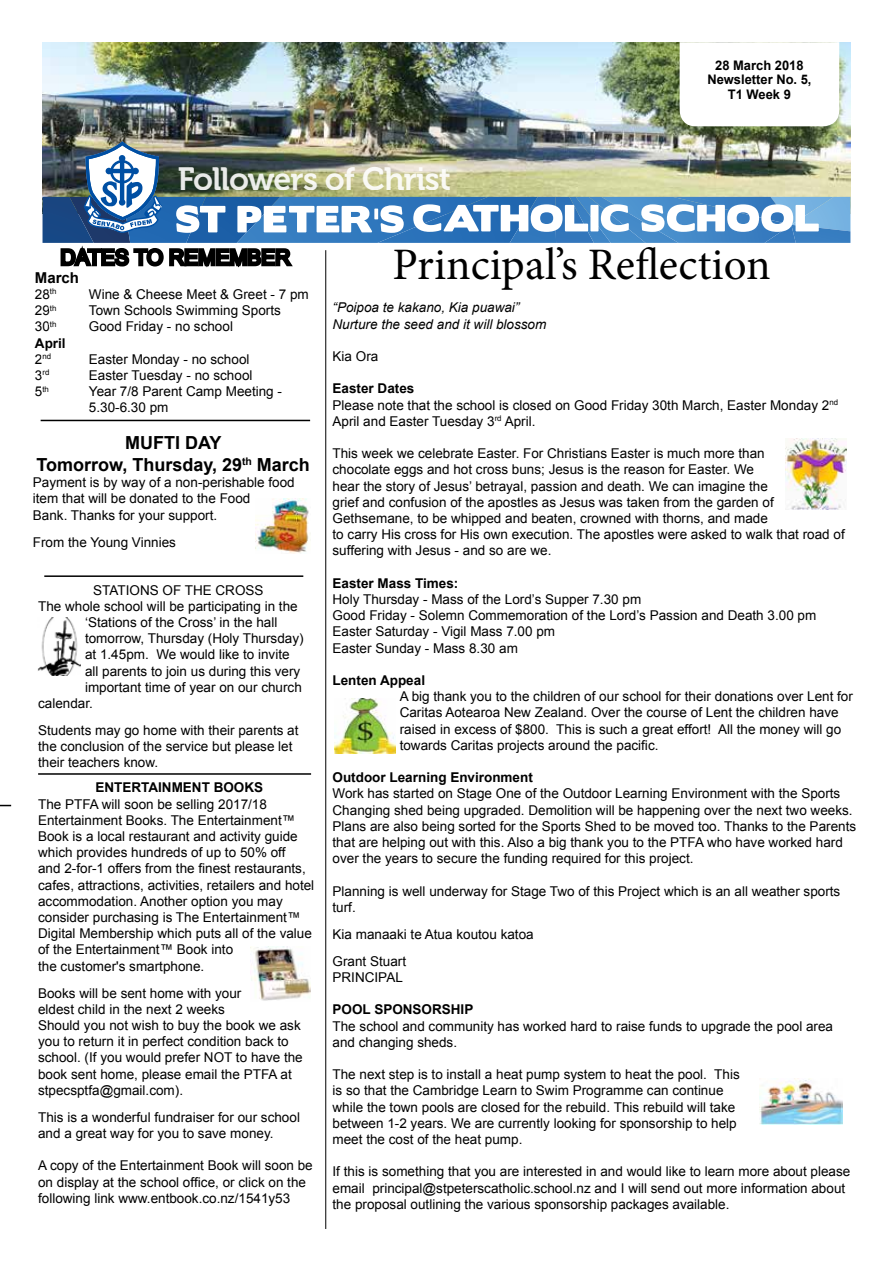
<style>
.page{position:relative;width:893px;height:1263px;background:#fff}
.page>*{position:absolute;margin:0;border:0;box-sizing:border-box;transform-origin:0 0}
.t1{font:45px "Minion Pro";color:#000}
.t2{font:32.1px "Museo 700";letter-spacing:-.025em;color:#fff}
.t3{font:700 18px/21.6px "Arial";color:#000;text-align:center}
.t4{font:700 15px "Arial";color:#000}
.t5{font:13.5px/16.2px "Arial";color:#000}
.t6{font:700 13.5px "Arial";color:#000}
.t7{font:italic 13.5px/16.2px "Arial";color:#000}
.t8{font:700 13.2px/14.5px "Arial";color:#000;text-align:center}
.t9{font:7.8px "Arial";color:#000}
.s1{font-size:13.5px}
.s2{font-weight:700}
</style>
<div class="page">
<img style="left:43px;top:42px;width:807px;height:99px">
<svg style="left:680px;top:42px;width:159px;height:84px"></svg>
<hr style="left:41px;top:420px;width:269px;height:1px;background:#000">
<hr style="left:44px;top:575px;width:259px;height:2px;background:#000">
<svg style="left:42px;top:141px;width:808px;height:277px"></svg>
<hr style="left:38px;top:773px;width:273px;height:2px;background:#000">
<hr style="left:325px;top:250px;width:1px;height:979px;background:#000">
<img style="left:785px;top:438px;width:61px;height:71px">
<img style="left:255px;top:499px;width:54px;height:55px">
<img style="left:334px;top:698px;width:61px;height:55px">
<img style="left:759px;top:1078px;width:84px;height:46px">
<img style="left:38px;top:617px;width:43px;height:58px">
<img style="left:251px;top:946px;width:59px;height:55px">
<h2 class="t2" style="left:177px;top:161px;width:275px">Followers of Christ</h2>
<p class="t8" style="left:707px;top:58px;width:106px">28 March 2018<br>Newsletter No. 5,<br>T1 Week 9</p>
<p class="t4" style="left:35px;top:267px;width:46px">March</p>
<p class="t5" style="left:35px;top:286px;width:23px">28<sup>th</sup></p>
<p class="t5" style="left:89px;top:286px;width:221px">Wine &amp; Cheese Meet &amp; Greet - 7 pm</p>
<p class="t5" style="left:35px;top:302px;width:23px">29<sup>th</sup></p>
<p class="t5" style="left:89px;top:302px;width:194px">Town Schools Swimming Sports</p>
<p class="t5" style="left:35px;top:319px;width:23px">30<sup>th</sup></p>
<p class="t5" style="left:89px;top:319px;width:146px">Good Friday - no school</p>
<p class="t6" style="left:35px;top:334px;width:32px">April</p>
<p class="t9" style="left:35px;top:351px;width:18px"><span class="s1">2</span>nd</p>
<p class="t5" style="left:89px;top:351px;width:162px">Easter Monday - no school</p>
<p class="t9" style="left:35px;top:368px;width:16px"><span class="s1">3</span>rd</p>
<p class="t5" style="left:89px;top:367px;width:165px">Easter Tuesday - no school</p>
<p class="t9" style="left:35px;top:384px;width:16px"><span class="s1">5</span>th</p>
<p class="t5" style="left:89px;top:383px;width:195px">Year 7/8 Parent Camp Meeting -<br>5.30-6.30 pm</p>
<h3 class="t3" style="left:36px;top:433px;width:275px">MUFTI DAY<br>Tomorrow, Thursday, 29<sup>th</sup> March</h3>
<p class="t5" style="left:33px;top:474px;width:263px">Payment is by way of a non-perishable food item that will be donated to the Food<br>Bank. Thanks for your support.</p>
<p class="t5" style="left:33px;top:534px;width:145px">From the Young Vinnies</p>
<p class="t5" style="left:93px;top:582px;width:172px">STATIONS OF THE CROSS</p>
<p class="t5" style="left:38px;top:598px;width:261px">The whole school will be participating in the</p>
<p class="t5" style="left:85px;top:614px;width:194px">‘Stations of the Cross’ in the hall</p>
<p class="t5" style="left:85px;top:630px;width:220px">tomorrow, Thursday (Holy Thursday)</p>
<p class="t5" style="left:85px;top:647px;width:206px">at 1.45pm. We would like to invite</p>
<p class="t5" style="left:85px;top:663px;width:217px">all parents to join us during this very</p>
<p class="t5" style="left:85px;top:679px;width:218px">important time of year on our church</p>
<p class="t5" style="left:38px;top:695px;width:56px">calendar.</p>
<p class="t5" style="left:38px;top:722px;width:262px">Students may go home with their parents at the conclusion of the service but please let their teachers know.</p>
<p class="t6" style="left:95px;top:779px;width:169px">ENTERTAINMENT BOOKS</p>
<p class="t5" style="left:38px;top:796px;width:278px">The PTFA will soon be selling 2017/18<br>Entertainment Books. The Entertainment™ Book is a local restaurant and activity guide which provides hundreds of up to 50% off<br>and 2-for-1 offers from the finest restaurants, cafes, attractions, activities, retailers and hotel accommodation. Another option you may consider purchasing is The Entertainment™ Digital Membership which puts all of the value of the Entertainment™ Book into<br>the customer's smartphone.</p>
<p class="t5" style="left:38px;top:985px;width:266px">Books will be sent home with your<br>eldest child in the next 2 weeks<br>Should you not wish to buy the book we ask you to return it in perfect condition back to school. (If you would prefer NOT to have the book sent home, please email the PTFA at stpecsptfa@gmail.com).</p>
<p class="t5" style="left:38px;top:1109px;width:263px">This is a wonderful fundraiser for our school and a great way for you to save money.</p>
<p class="t5" style="left:38px;top:1158px;width:276px">A copy of the Entertainment Book will soon be on display at the school office, or click on the following link www.entbook.co.nz/1541y53</p>
<h1 class="t1" style="left:392px;top:235px;width:380px">Principal’s Reflection</h1>
<p class="t7" style="left:333px;top:300px;width:215px">“Poipoa te kakano, Kia puawai”<br>Nurture the seed and it will blossom</p>
<p class="t5" style="left:333px;top:348px;width:47px">Kia Ora</p>
<p class="t5" style="left:333px;top:381px;width:507px"><span class="s2">Easter Dates<br></span>Please note that the school is closed on Good Friday 30th March, Easter Monday 2<sup>nd<br></sup>April and Easter Tuesday 3<sup>rd</sup> April.</p>
<p class="t5" style="left:333px;top:445px;width:514px">This week we celebrate Easter. For Christians Easter is much more than<br>chocolate eggs and hot cross buns; Jesus is the reason for Easter. We<br>hear the story of Jesus’ betrayal, passion and death. We can imagine the<br>grief and confusion of the apostles as Jesus was taken from the garden of Gethsemane, to be whipped and beaten, crowned with thorns, and made<br>to carry His cross for His own execution. The apostles were asked to walk that road of suffering with Jesus - and so are we.</p>
<p class="t6" style="left:333px;top:574px;width:127px">Easter Mass Times:</p>
<p class="t5" style="left:333px;top:591px;width:485px">Holy Thursday - Mass of the Lord’s Supper 7.30 pm<br>Good Friday - Solemn Commemoration of the Lord’s Passion and Death 3.00 pm Easter Saturday - Vigil Mass 7.00 pm<br>Easter Sunday - Mass 8.30 am</p>
<p class="t6" style="left:333px;top:671px;width:94px">Lenten Appeal</p>
<p class="t5" style="left:400px;top:688px;width:455px">A big thank you to the children of our school for their donations over Lent for Caritas Aotearoa New Zealand. Over the course of Lent the children have raised in excess of $800. This is such a great effort! All the money will go towards Caritas projects around the pacific.</p>
<p class="t6" style="left:333px;top:768px;width:202px">Outdoor Learning Environment</p>
<p class="t5" style="left:333px;top:786px;width:525px">Work has started on Stage One of the Outdoor Learning Environment with the Sports Changing shed being upgraded. Demolition will be happening over the next two weeks.<br>Plans are also being sorted for the Sports Shed to be moved too. Thanks to the Parents that are helping out with this. Also a big thank you to the PTFA who have worked hard over the years to secure the funding required for this project.</p>
<p class="t5" style="left:333px;top:883px;width:509px">Planning is well underway for Stage Two of this Project which is an all weather sports turf.</p>
<p class="t5" style="left:333px;top:921px;width:203px;line-height:27px">Kia manaaki te Atua koutou katoa<br>Grant Stuart</p>
<p class="t5" style="left:333px;top:969px;width:72px">PRINCIPAL</p>
<p class="t6" style="left:333px;top:1001px;width:142px">POOL SPONSORSHIP</p>
<p class="t5" style="left:333px;top:1018px;width:502px">The school and community has worked hard to raise funds to upgrade the pool area and changing sheds.</p>
<p class="t5" style="left:333px;top:1066px;width:409px">The next step is to install a heat pump system to heat the pool. This is so that the Cambridge Learn to Swim Programme can continue while the town pools are closed for the rebuild. This rebuild will take between 1-2 years. We are currently looking for sponsorship to help meet the cost of the heat pump.</p>
<p class="t5" style="left:333px;top:1164px;width:519px">If this is something that you are interested in and would like to learn more about please email principal@stpeterscatholic.school.nz and I will send out more information about the proposal outlining the various sponsorship packages available.</p>
</div>
